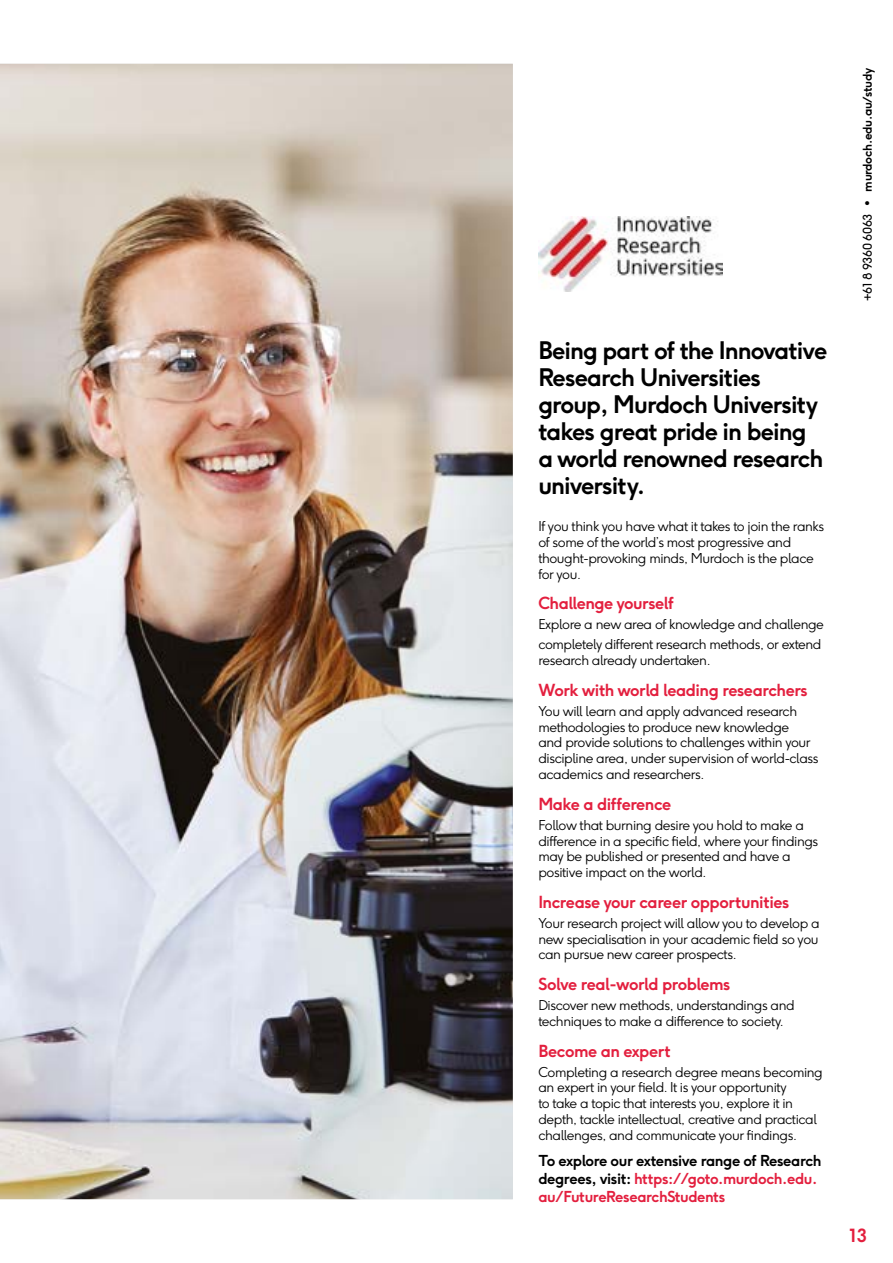
<style>
.page{position:relative;width:893px;height:1263px;background:#fff}
.page>*{position:absolute;margin:0;border:0;box-sizing:border-box;transform-origin:0 0}
.Lead_in_Para_16_18{font:700 24px/27px "F37 Ginger";letter-spacing:-.04em;color:#000}
.t1{font:700 18px "F37 Ginger";color:#e31f3e}
.Subhead_11_12_Red{font:700 16.5px "F37 Ginger";letter-spacing:-.03em;color:#e31f3e}
.CTA_black_small_10_1{font:700 15px/18px "F37 Ginger";letter-spacing:-.03em;color:#000}
.Body_9_10_5{font:300 13.5px/15.8px "F37 Ginger";letter-spacing:-.03em;color:#000}
.t2{font:700 12px "F37 Ginger";letter-spacing:-.03em;color:#000}
.s1{color:#e31f3e}
.s2{font-weight:400}
</style>
<div class="page">
<img style="left:0;top:64px;width:513px;height:1135px">
<img style="left:538px;top:217px;width:185px;height:74px">
<p class="Lead_in_Para_16_18" style="left:538px;top:337px;width:291px">Being part of the Innovative<br>Research Universities group, Murdoch University takes great pride in being a world renowned research university.</p>
<p class="Body_9_10_5" style="left:538px;top:519px;width:287px">If you think you have what it takes to join the ranks of some of the world’s most progressive and thought-provoking minds, Murdoch is the place for you.</p>
<p class="Subhead_11_12_Red" style="left:538px;top:593px;width:137px">Challenge yourself</p>
<p class="Body_9_10_5" style="left:538px;top:617px;width:287px">Explore a new area of knowledge and challenge</p>
<p class="Body_9_10_5" style="left:538px;top:637px;width:285px">completely different research methods, or extend research already undertaken.</p>
<p class="Subhead_11_12_Red" style="left:538px;top:679px;width:271px">Work with world leading researchers</p>
<p class="Body_9_10_5" style="left:538px;top:703px;width:282px">You will learn and apply advanced research methodologies to produce new knowledge<br>and provide solutions to challenges within your discipline area, under supervision of world-class academics and researchers.</p>
<p class="Subhead_11_12_Red" style="left:538px;top:793px;width:135px">Make a difference</p>
<p class="Body_9_10_5" style="left:538px;top:817px;width:281px">Follow that burning desire you hold to make a difference in a specific field, where your findings may be published or presented and have a positive impact on the world.</p>
<p class="Subhead_11_12_Red" style="left:538px;top:891px;width:253px">Increase your career opportunities</p>
<p class="Body_9_10_5" style="left:538px;top:915px;width:283px;text-align:justify">Your research project will allow you to develop a new specialisation in your academic field so you can pursue new career prospects.</p>
<p class="Subhead_11_12_Red" style="left:538px;top:973px;width:194px">Solve real-world problems</p>
<p class="Body_9_10_5" style="left:538px;top:997px;width:258px">Discover new methods, understandings and techniques to make a difference to society.</p>
<p class="Subhead_11_12_Red" style="left:538px;top:1040px;width:134px">Become an expert</p>
<p class="Body_9_10_5" style="left:538px;top:1064px;width:286px">Completing a research degree means becoming an expert in your field. It is your opportunity<br>to take a topic that interests you, explore it in depth, tackle intellectual, creative and practical challenges, and communicate your findings.</p>
<p class="CTA_black_small_10_1" style="left:538px;top:1151px;width:285px">To explore our extensive range of Research degrees, visit: <span class="s1">https://goto.murdoch.edu. au/FutureResearchStudents</span></p>
<p class="t2" style="left:860px;top:301px;width:235px;rotate:-90deg"><span class="s2">+61 8 9360 6063 •</span> murdoch.edu.au/study</p>
<h2 class="t1" style="left:849px;top:1223px;width:19px">13</h2>
</div>
